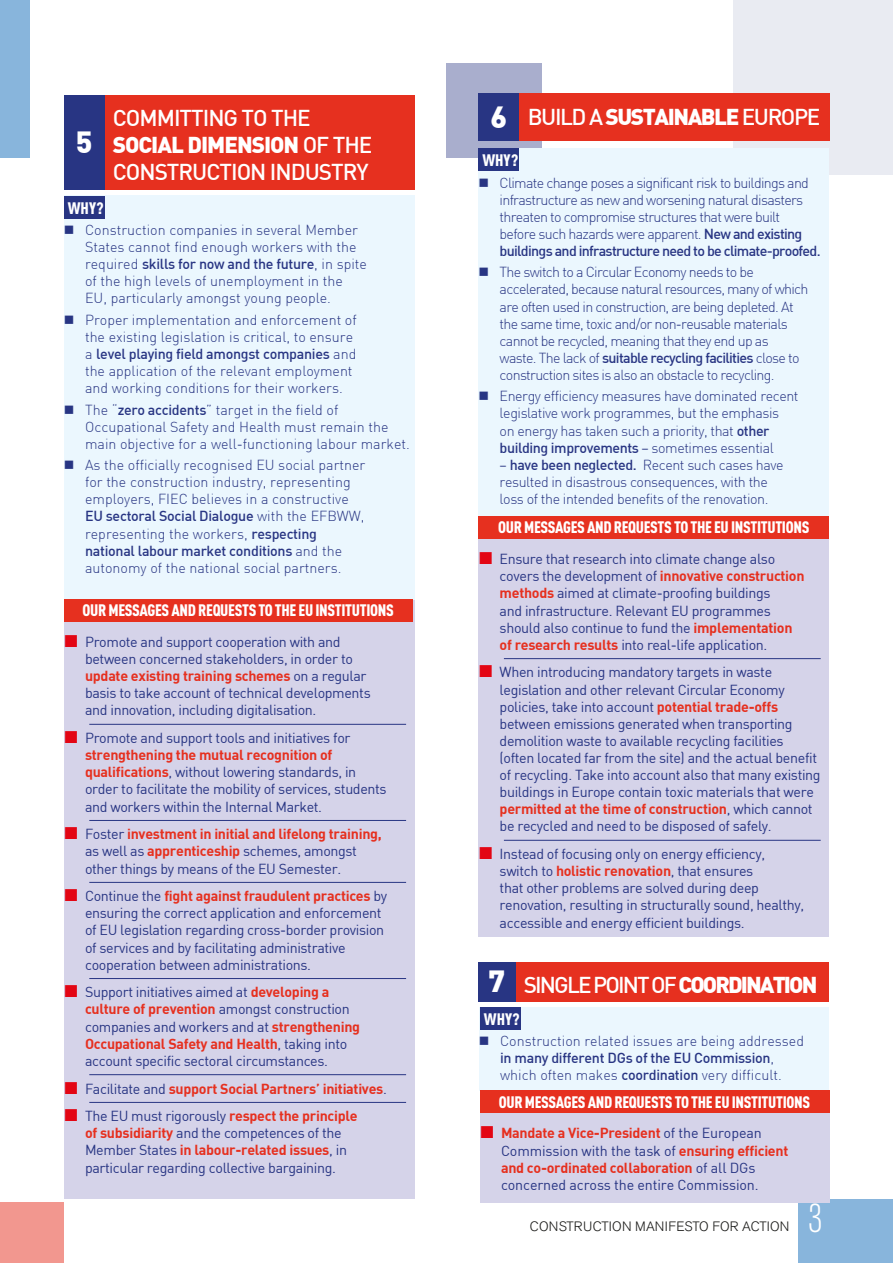
<style>
.page{position:relative;width:893px;height:1263px;background:#fff}
.page>*{position:absolute;margin:0;border:0;box-sizing:border-box;transform-origin:0 0}
.t1{font:300 condensed 40.5px "Akzidenz Grotesk BE";color:#fff}
.t2{font:900 30px "DIN";color:#fff}
.t3{font:500 22.5px/27px "DIN";letter-spacing:-.045em;color:#fff}
.t4{font:500 22.5px "DIN";letter-spacing:-.085em;color:#fff}
.t5{font:500 22.5px "DIN";letter-spacing:-.065em;color:#fff}
.t6{font:900 16.35px "DIN Cond";letter-spacing:-.02em;color:#fff}
.t7{font:14.25px/17.1px "DIN";letter-spacing:-.025em;color:#283583}
.t8{font:300 14.25px/17.1px "DIN";color:#283583}
.t9{font:300 14.25px/17.1px "DIN";letter-spacing:-.05em;color:#283583}
.t10{font:300 14.25px/17.1px "DIN";letter-spacing:-.03em;color:#283583}
.t11{font:700 14.25px/27.8px "DIN";letter-spacing:-.02em;color:#e6301f}
.t12{font:300 13.5px "Akzidenz Grotesk BE";letter-spacing:.01em;color:#1d1d1b}
.s1{font-weight:900}
.s2{font-weight:500}
.s3{font-weight:700;color:#e6301f}
.s4{font-weight:400;color:#283583}
.s5{font-weight:900;font-size:30px}
</style>
<div class="page">
<div style="left:798px;top:1200px;width:95px;height:63px;background:#88b5dc"></div>
<div style="left:0;top:0;width:30px;height:158px;background:#88b5dc"></div>
<div style="left:733px;top:0;width:160px;height:174px;background:#e9ebf2"></div>
<div style="left:446px;top:63px;width:96px;height:95px;background:#a9aecd"></div>
<div style="left:0;top:1202px;width:64px;height:61px;background:#f2978f"></div>
<div style="left:516px;top:94px;width:313px;height:47px;background:#e6301f"></div>
<div style="left:102px;top:95px;width:313px;height:94px;background:#e6301f"></div>
<div style="left:64px;top:95px;width:40px;height:94px;background:#283583"></div>
<div style="left:478px;top:93px;width:41px;height:48px;background:#283583"></div>
<div style="left:478px;top:516px;width:351px;height:421px;background:#d5d3e9"></div>
<hr style="left:504px;top:658px;width:317px;height:1px;background:#283583">
<hr style="left:504px;top:840px;width:317px;height:1px;background:#283583">
<div style="left:64px;top:599px;width:351px;height:600px;background:#d5d3e9"></div>
<hr style="left:89px;top:724px;width:317px;height:1px;background:#283583">
<hr style="left:89px;top:820px;width:317px;height:1px;background:#283583">
<hr style="left:89px;top:882px;width:317px;height:1px;background:#283583">
<hr style="left:89px;top:978px;width:317px;height:1px;background:#283583">
<hr style="left:89px;top:1074px;width:317px;height:1px;background:#283583">
<hr style="left:89px;top:1102px;width:317px;height:1px;background:#283583">
<div style="left:478px;top:148px;width:351px;height:368px;background:#ebf7fe"></div>
<div style="left:64px;top:196px;width:351px;height:404px;background:#ebf7fe"></div>
<div style="left:478px;top:148px;width:41px;height:23px;background:#283583"></div>
<div style="left:478px;top:516px;width:351px;height:22px;background:#e6301f"></div>
<div style="left:64px;top:599px;width:349px;height:23px;background:#e6301f"></div>
<div style="left:515px;top:962px;width:314px;height:39px;background:#e6301f"></div>
<div style="left:478px;top:962px;width:37px;height:39px;background:#283583"></div>
<div style="left:480px;top:1090px;width:349px;height:112px;background:#d5d3e9"></div>
<div style="left:479px;top:1007px;width:349px;height:83px;background:#ebf7fe"></div>
<div style="left:480px;top:1090px;width:349px;height:23px;background:#e6301f"></div>
<div style="left:480px;top:1007px;width:41px;height:23px;background:#283583"></div>
<div style="left:64px;top:196px;width:41px;height:23px;background:#283583"></div>
<h2 class="t2" style="left:490px;top:97px;width:18px">6</h2>
<h3 class="t3" style="left:113px;top:104px;width:199px">COMMITTING TO THE</h3>
<h3 class="t5" style="left:528px;top:102px;width:294px">BUILD A <span class="s1">SUSTAINABLE</span> EUROPE</h3>
<h3 class="t3" style="left:113px;top:131px;width:261px"><span class="s1">SOCIAL DIMENSION</span> OF THE<br>CONSTRUCTION INDUSTRY</h3>
<h2 class="t2" style="left:76px;top:122px;width:18px">5</h2>
<p class="t6" style="left:482px;top:150px;width:37px">WHY?</p>
<p class="t9" style="left:500px;top:174px;width:323px">Climate change poses a significant risk to buildings and infrastructure as new and worsening natural disasters threaten to compromise structures that were built<br>before such hazards were apparent. <span class="s2">New and existing buildings and infrastructure need to be climate-proofed.</span></p>
<p class="t9" style="left:500px;top:264px;width:310px">The switch to a Circular Economy needs to be accelerated, because natural resources, many of which are often used in construction, are being depleted. At the same time, toxic and/or non-reusable materials cannot be recycled, meaning that they end up as waste. The lack of <span class="s2">suitable recycling facilities</span> close to construction sites is also an obstacle to recycling.</p>
<p class="t10" style="left:500px;top:387px;width:300px">Energy efficiency measures have dominated recent legislative work programmes, but the emphasis<br>on energy has taken such a priority, that <span class="s2">other building improvements</span> – sometimes essential</p>
<p class="t10" style="left:500px;top:456px;width:286px">– <span class="s2">have been neglected.</span> Recent such cases have resulted in disastrous consequences, with the loss of the intended benefits of the renovation.</p>
<p class="t6" style="left:68px;top:197px;width:37px">WHY?</p>
<p class="t8" style="left:85px;top:221px;width:283px">Construction companies in several Member States cannot find enough workers with the required <span class="s2">skills for now and the future</span>, in spite of the high levels of unemployment in the EU, particularly amongst young people.</p>
<p class="t8" style="left:85px;top:311px;width:273px">Proper implementation and enforcement of the existing legislation is critical, to ensure a <span class="s2">level playing field amongst companies</span> and the application of the relevant employment and working conditions for their workers.</p>
<p class="t8" style="left:85px;top:401px;width:326px">The “<span class="s2">zero accidents</span>” target in the field of<br>Occupational Safety and Health must remain the main objective for a well-functioning labour market.</p>
<p class="t8" style="left:85px;top:456px;width:282px">As the officially recognised EU social partner for the construction industry, representing employers, FIEC believes in a constructive <span class="s2">EU sectoral Social Dialogue</span> with the EFBWW, representing the workers, <span class="s2">respecting national labour market conditions</span> and the autonomy of the national social partners.</p>
<p class="t6" style="left:498px;top:517px;width:313px">OUR MESSAGES AND REQUESTS TO THE EU INSTITUTIONS</p>
<p class="t7" style="left:500px;top:550px;width:306px">Ensure that research into climate change also covers the development of <span class="s3">innovative construction methods</span> aimed at climate-proofing buildings<br>and infrastructure. Relevant EU programmes should also continue to fund the <span class="s3">implementation of research results</span> into real-life application.</p>
<p class="t7" style="left:500px;top:663px;width:323px">When introducing mandatory targets in waste legislation and other relevant Circular Economy policies, take into account <span class="s3">potential trade-offs </span>between emissions generated when transporting demolition waste to available recycling facilities (often located far from the site) and the actual benefit of recycling. Take into account also that many existing buildings in Europe contain toxic materials that were <span class="s3">permitted at the time of construction</span>, which cannot be recycled and need to be disposed of safely.</p>
<p class="t7" style="left:500px;top:845px;width:306px">Instead of focusing only on energy efficiency, switch to <span class="s3">holistic renovation</span>, that ensures<br>that other problems are solved during deep renovation, resulting in structurally sound, healthy, accessible and energy efficient buildings.</p>
<p class="t6" style="left:83px;top:600px;width:313px">OUR MESSAGES AND REQUESTS TO THE EU INSTITUTIONS</p>
<p class="t7" style="left:85px;top:633px;width:287px">Promote and support cooperation with and between concerned stakeholders, in order to <span class="s3">update existing training schemes</span> on a regular basis to take account of technical developments and innovation, including digitalisation.</p>
<p class="t7" style="left:85px;top:729px;width:267px">Promote and support tools and initiatives for</p>
<p class="t7" style="left:85px;top:746px;width:303px"><span class="s3">strengthening the mutual recognition of qualifications</span>, without lowering standards, in order to facilitate the mobility of services, students and workers within the Internal Market.</p>
<p class="t7" style="left:85px;top:825px;width:298px">Foster <span class="s3">investment in initial and lifelong training, </span>as well as <span class="s3">apprenticeship</span> schemes, amongst other things by means of the EU Semester.</p>
<p class="t7" style="left:85px;top:887px;width:304px">Continue the <span class="s3">fight against fraudulent practices</span> by ensuring the correct application and enforcement of EU legislation regarding cross-border provision of services and by facilitating administrative cooperation between administrations.</p>
<p class="t7" style="left:85px;top:983px;width:277px">Support initiatives aimed at <span class="s3">developing a culture of prevention</span> amongst construction companies and workers and at <span class="s3">strengthening Occupational Safety and Health</span>, taking into account specific sectoral circumstances.</p>
<p class="t11" style="left:85px;top:1074px;width:303px"><span class="s4">Facilitate and</span> support Social Partners’ initiatives<span class="s4">.<br>The EU must rigorously</span> respect the principle</p>
<p class="t7" style="left:85px;top:1124px;width:263px"><span class="s3">of subsidiarity</span> and the competences of the<br>Member States <span class="s3">in labour-related issues</span>, in particular regarding collective bargaining.</p>
<h3 class="t4" style="left:489px;top:970px;width:330px"><span class="s5">7</span> SINGLE POINT OF <span class="s1">COORDINATION</span></h3>
<p class="t6" style="left:484px;top:1008px;width:37px">WHY?</p>
<p class="t8" style="left:500px;top:1032px;width:305px">Construction related issues are being addressed <span class="s2">in many different DGs of the EU Commission</span>, which often makes <span class="s2">coordination</span> very difficult.</p>
<p class="t6" style="left:499px;top:1092px;width:313px">OUR MESSAGES AND REQUESTS TO THE EU INSTITUTIONS</p>
<p class="t7" style="left:501px;top:1124px;width:289px"><span class="s3">Mandate a Vice-President</span> of the European Commission with the task of <span class="s3">ensuring efficient and co-ordinated collaboration</span> of all DGs concerned across the entire Commission.</p>
<p class="t12" style="left:530px;top:1219px;width:261px">CONSTRUCTION MANIFESTO FOR ACTION</p>
<h1 class="t1" style="left:808px;top:1197px;width:16px">3</h1>
</div>
